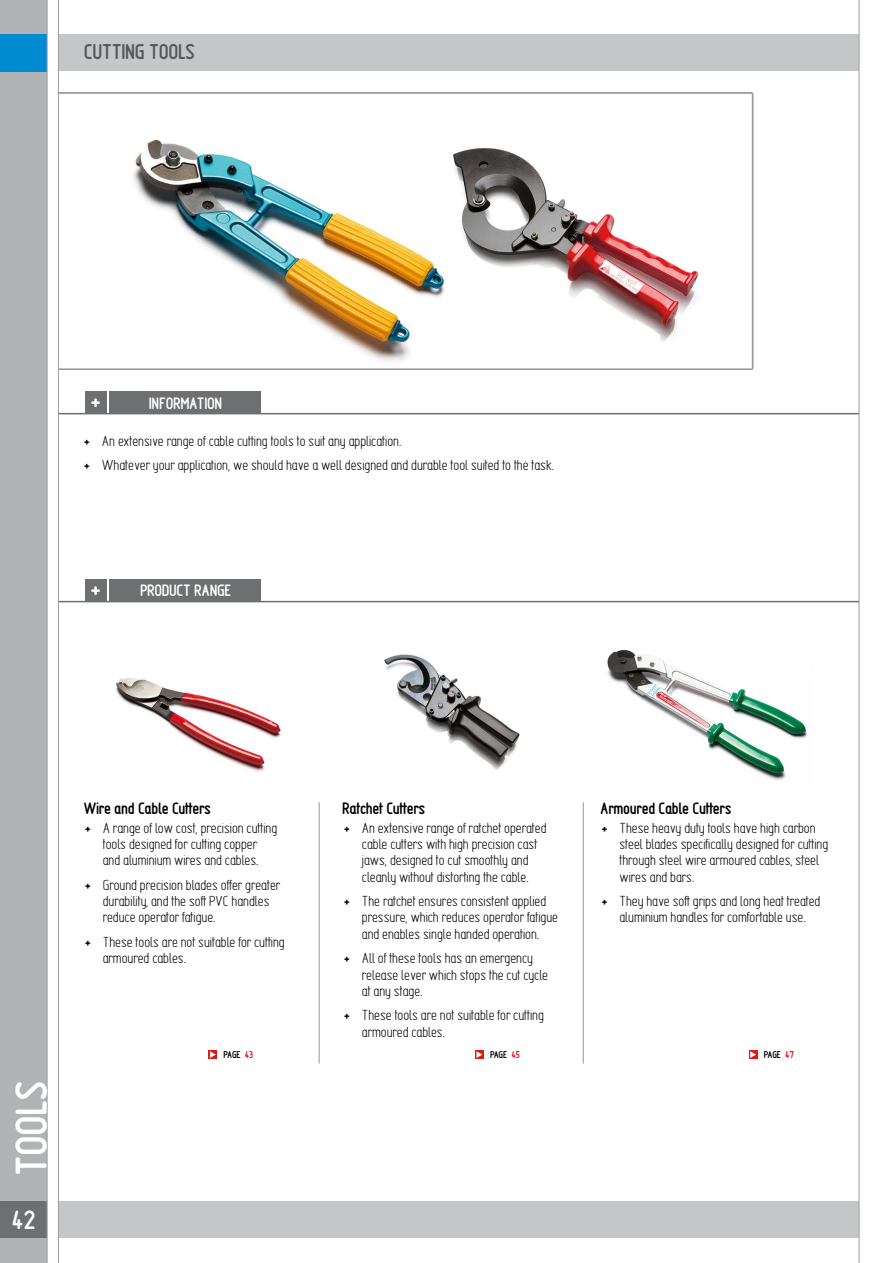
<style>
.page{position:relative;width:893px;height:1263px;background:#fff}
.page>*{position:absolute;margin:0;border:0;box-sizing:border-box;transform-origin:0 0}
.margin{font:700 40.5px "Partex Marking";color:#fff}
.t1{font:700 24px "Partex Marking";color:#fff}
.header_-_top{font:700 19.5px "Partex Marking";color:#565757}
.header_-_top-2{font:700 15px "Partex Marking";color:#000}
.t2{font:700 15px "Partex Marking";color:#fff}
.information{font:700 15px "Partex Marking";color:#000}
.t3{font:13.5px/16.2px "Partex Marking";color:#000}
.go_to_page{font:700 9px "Partex Marking";letter-spacing:-.01em;color:#000}
.s1{font-weight:700}
.s2{color:#e20015}
</style>
<div class="page">
<div style="left:0;top:0;width:47px;height:1263px;background:#b1b3b5"></div>
<div style="left:53px;top:1201px;width:824px;height:37px;background:#c5c6c8"></div>
<div style="left:0;top:1201px;width:53px;height:37px;background:#6e6f70"></div>
<div style="left:0;top:34px;width:47px;height:37px;background:#008bd0"></div>
<hr style="left:48px;top:413px;width:845px;height:1px;background:#6e6f70">
<div style="left:85px;top:391px;width:22px;height:22px;background:#6e6f70"></div>
<div style="left:110px;top:391px;width:151px;height:22px;background:#6e6f70"></div>
<hr style="left:48px;top:601px;width:845px;height:1px;background:#6e6f70">
<div style="left:85px;top:579px;width:22px;height:22px;background:#6e6f70"></div>
<div style="left:110px;top:579px;width:151px;height:22px;background:#6e6f70"></div>
<svg style="left:91px;top:586px;width:9px;height:9px"></svg>
<hr style="left:319px;top:802px;width:1px;height:261px;background:#9b9d9f">
<hr style="left:583px;top:802px;width:1px;height:261px;background:#9b9d9f">
<img style="left:59px;top:0;width:800px;height:408px">
<svg style="left:47px;top:0;width:12px;height:1263px"></svg>
<svg style="left:859px;top:0;width:34px;height:1263px"></svg>
<img style="left:115px;top:678px;width:166px;height:94px">
<svg style="left:209px;top:1050px;width:8px;height:9px"></svg>
<svg style="left:210px;top:1051px;width:6px;height:7px"></svg>
<img style="left:384px;top:654px;width:136px;height:116px">
<div style="left:475px;top:1050px;width:9px;height:9px;background:#e31614"></div>
<svg style="left:476px;top:1051px;width:6px;height:7px"></svg>
<img style="left:607px;top:649px;width:201px;height:132px">
<div style="left:749px;top:1050px;width:8px;height:9px;background:#e31614"></div>
<svg style="left:750px;top:1051px;width:6px;height:7px"></svg>
<p class="header_-_top" style="left:84px;top:40px;width:112px">CUTTING TOOLS</p>
<p class="t2" style="left:149px;top:393px;width:75px">INFORMATION</p>
<p class="t3" style="left:84px;top:432px;width:319px"><span class="s1">+</span> An extensive range of cable cutting tools to suit any application.</p>
<p class="t3" style="left:84px;top:457px;width:471px"><span class="s1">+</span> Whatever your application, we should have a well designed and durable tool suited to the task.</p>
<p class="t2" style="left:140px;top:581px;width:93px">PRODUCT RANGE</p>
<p class="margin" style="left:5px;top:1176px;width:96px;rotate:-90deg">TOOLS</p>
<h2 class="t1" style="left:12px;top:1205px;width:25px">42</h2>
<p class="header_-_top-2" style="left:84px;top:798px;width:129px">Wire and Cable Cutters</p>
<p class="information" style="left:342px;top:798px;width:84px">Ratchet Cutters</p>
<p class="header_-_top-2" style="left:600px;top:798px;width:133px">Armoured Cable Cutters</p>
<p class="t3" style="left:85px;top:820px;width:194px;text-align:center"><span class="s1">+</span> A range of low cost, precision cutting tools designed for cutting copper<br>and aluminium wires and cables.</p>
<p class="t3" style="left:103px;top:877px;width:179px;text-indent:-18px"><span class="s1">+</span> Ground precision blades offer greater durability, and the soft PVC handles reduce operator fatigue.</p>
<p class="t3" style="left:103px;top:934px;width:184px;text-indent:-18px"><span class="s1">+</span> These tools are not suitable for cutting armoured cables.</p>
<p class="go_to_page" style="left:223px;top:1049px;width:31px">PAGE <span class="s2">43</span></p>
<p class="t3" style="left:362px;top:820px;width:186px;text-indent:-18px"><span class="s1">+</span> An extensive range of ratchet operated cable cutters with high precision cast jaws, designed to cut smoothly and cleanly without distorting the cable.</p>
<p class="t3" style="left:362px;top:893px;width:198px;text-indent:-18px"><span class="s1">+</span> The ratchet ensures consistent applied pressure, which reduces operator fatigue and enables single handed operation.</p>
<p class="t3" style="left:362px;top:950px;width:188px;text-indent:-18px"><span class="s1">+</span> All of these tools has an emergency release lever which stops the cut cycle at any stage.</p>
<p class="t3" style="left:362px;top:1007px;width:184px;text-indent:-18px"><span class="s1">+</span> These tools are not suitable for cutting armoured cables.</p>
<p class="go_to_page" style="left:490px;top:1049px;width:31px">PAGE <span class="s2">45</span></p>
<p class="t3" style="left:619px;top:820px;width:210px;text-indent:-18px"><span class="s1">+</span> These heavy duty tools have high carbon steel blades specifically designed for cutting through steel wire armoured cables, steel wires and bars.</p>
<p class="t3" style="left:601px;top:893px;width:220px;text-align:center"><span class="s1">+</span> They have soft grips and long heat treated aluminium handles for comfortable use.</p>
<p class="go_to_page" style="left:764px;top:1049px;width:32px">PAGE <span class="s2">47</span></p>
</div>
